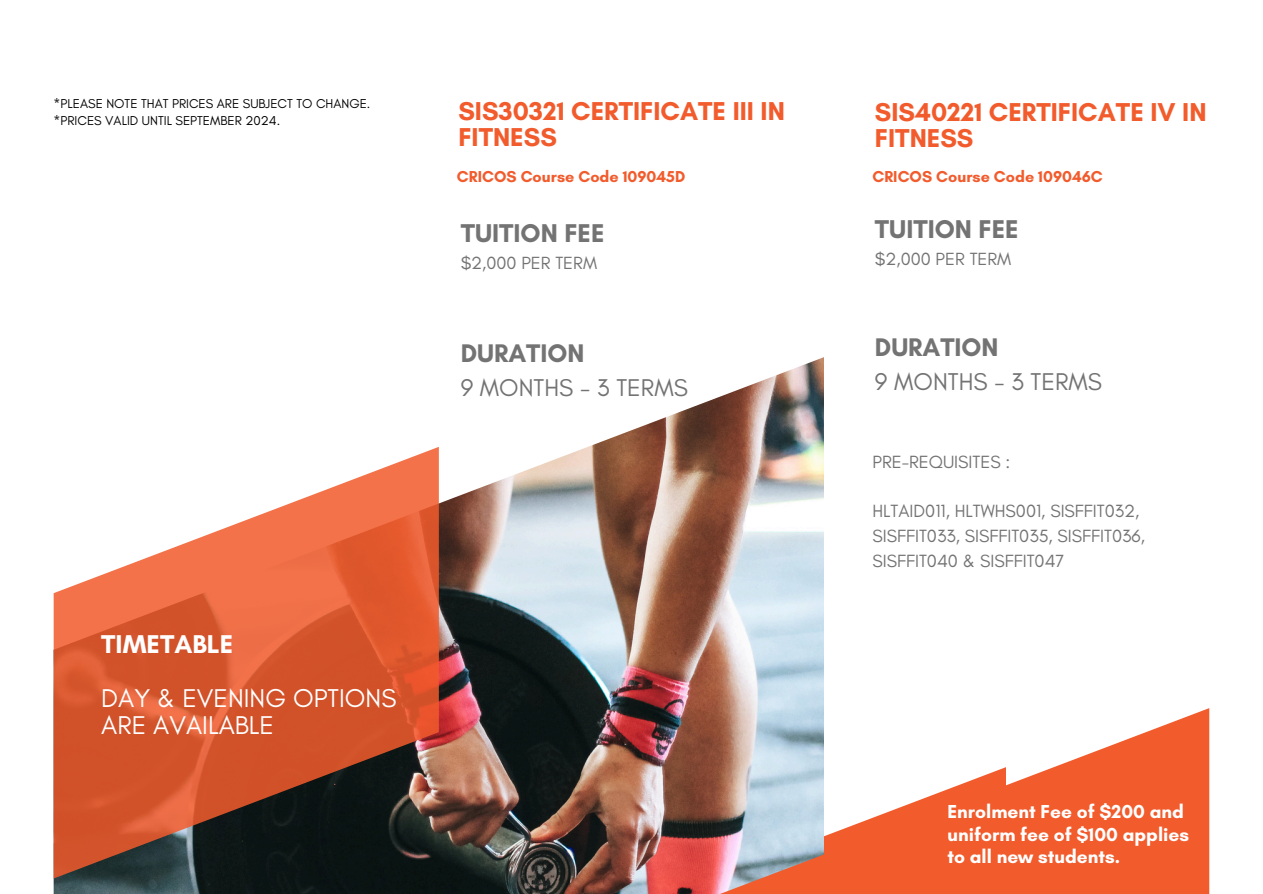
<style>
.page{position:relative;width:1263px;height:894px;background:#fff}
.page>*{position:absolute;margin:0;border:0;box-sizing:border-box;transform-origin:0 0}
.t1{font:700 26.25px/25.8px "Glacial Indifference";color:#f25b2c}
.t2{font:26.25px/27px "Glacial Indifference";color:#fff}
.t3{font:700 26.25px "Glacial Indifference";color:#737373}
.t4{font:700 26.25px "Glacial Indifference";color:#fff}
.t5{font:700 25.95px "Glacial Indifference";color:#737373}
.t6{font:24.75px "Glacial Indifference";color:#737373}
.t7{font:700 19.2px/22.5px "Glacial Indifference";color:#fff}
.t8{font:18px/24.8px "Glacial Indifference";color:#737373}
.t9{font:700 16.05px "Glacial Indifference";color:#f25b2c}
.t10{font:13.05px "Glacial Indifference";color:#000}
</style>
<div class="page">
<img style="left:54px;top:357px;width:770px;height:536px">
<svg style="left:711px;top:708px;width:498px;height:185px;fill:#f25b2c"></svg>
<svg style="left:54px;top:446px;width:385px;height:432px"></svg>
<h2 class="t10" style="left:54px;top:95px;width:318px">*PLEASE NOTE THAT PRICES ARE SUBJECT TO CHANGE.</h2>
<h3 class="t10" style="left:54px;top:113px;width:228px">*PRICES VALID UNTIL SEPTEMBER 2024.</h3>
<h5 class="t1" style="left:458px;top:98px;width:328px">SIS30321 CERTIFICATE III IN<br>FITNESS</h5>
<h1 class="t9" style="left:457px;top:166px;width:230px">CRICOS Course Code 109045D</h1>
<h5 class="t3" style="left:461px;top:216px;width:145px">TUITION FEE</h5>
<h5 class="t8" style="left:461px;top:250px;width:138px">$2,000 PER TERM</h5>
<h3 class="t5" style="left:461px;top:337px;width:125px">DURATION</h3>
<h3 class="t6" style="left:461px;top:372px;width:229px">9 MONTHS - 3 TERMS</h3>
<h3 class="t4" style="left:101px;top:628px;width:133px">TIMETABLE</h3>
<h4 class="t2" style="left:101px;top:684px;width:297px">DAY &amp; EVENING OPTIONS<br>ARE AVAILABLE</h4>
<h1 class="t1" style="left:875px;top:98px;width:333px">SIS40221 CERTIFICATE IV IN<br>FITNESS</h1>
<h3 class="t9" style="left:872px;top:166px;width:232px">CRICOS Course Code 109046C</h3>
<h2 class="t3" style="left:875px;top:213px;width:145px">TUITION FEE</h2>
<h2 class="t8" style="left:875px;top:246px;width:138px">$2,000 PER TERM</h2>
<h2 class="t5" style="left:875px;top:331px;width:125px">DURATION</h2>
<h2 class="t6" style="left:875px;top:366px;width:229px">9 MONTHS - 3 TERMS</h2>
<p class="t8" style="left:872px;top:449px;width:139px">PRE-REQUISITES :</p>
<h1 class="t8" style="left:872px;top:498px;width:274px">HLTAID011, HLTWHS001, SISFFIT032,<br>SISFFIT033, SISFFIT035, SISFFIT036,<br>SISFFIT040 &amp; SISFFIT047</h1>
<p class="t7" style="left:947px;top:800px;width:243px">Enrolment Fee of $200 and uniform fee of $100 applies to all new students.</p>
</div>
